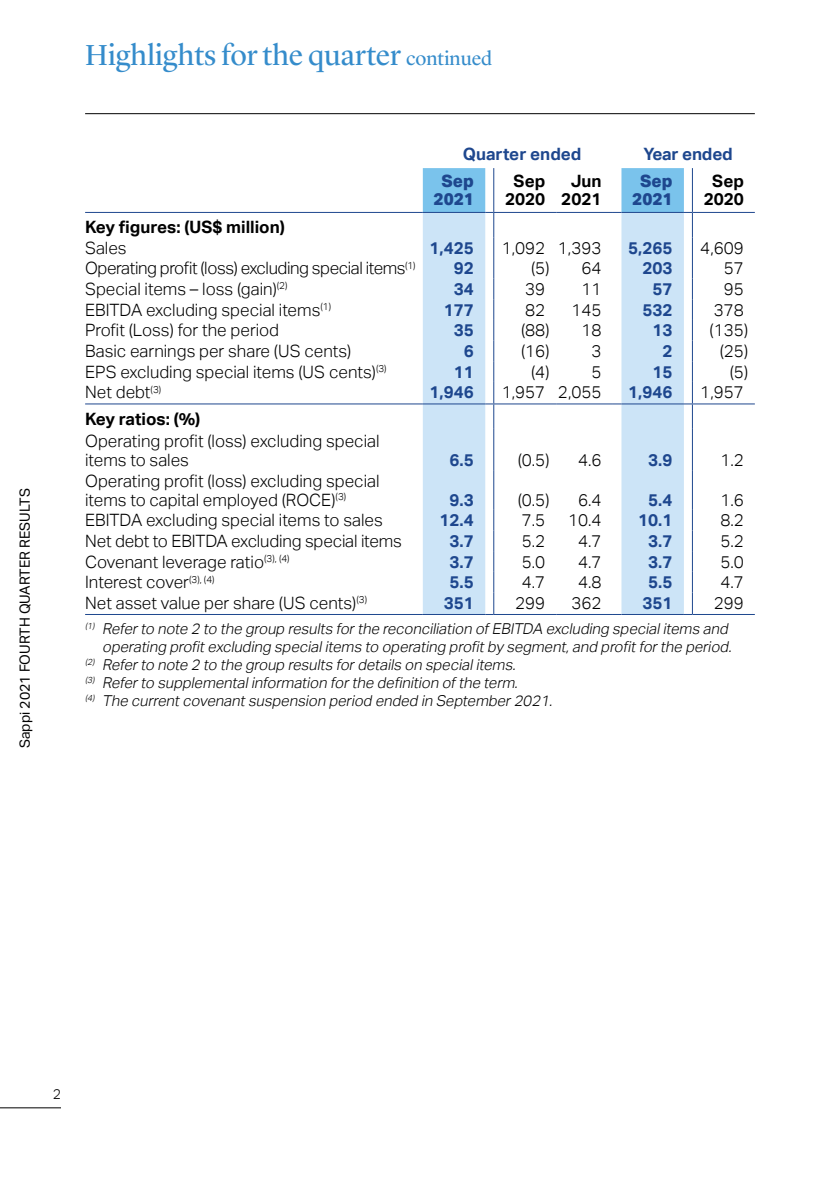
<style>
.page{position:relative;width:840px;height:1191px;background:#fff}
.page>*{position:absolute;margin:0;border:0;box-sizing:border-box;transform-origin:0 0}
.t1{font:30px "Lyon Display";color:#358ccb}
.t2{font:300 17px/19px "Aktiv Grotesk";color:#000}
.t3{font:700 17px "Aktiv Grotesk";color:#1e478e}
.t4{font:700 17px/18px "Aktiv Grotesk";color:#000;text-align:center}
.t5{font:300 17px "Aktiv Grotesk";letter-spacing:-.025em;color:#000}
.t6{font:800 17px/18px "Aktiv Grotesk";color:#1e478e;text-align:center}
.t7{font:italic 300 15px "Aktiv Grotesk";color:#000}
.t8{font:14px "Aktiv Grotesk";color:#000}
.t9{font:300 14px "Aktiv Grotesk";color:#000}
.s1{font-size:20px}
</style>
<div class="page">
<svg style="left:422px;top:429px;width:261px;height:185px"></svg>
<hr style="left:85px;top:212px;width:337px;height:1px;background:#1e478e">
<hr style="left:692px;top:212px;width:62px;height:1px;background:#1e478e">
<hr style="left:85px;top:403px;width:337px;height:1px;background:#1e478e">
<hr style="left:692px;top:403px;width:62px;height:1px;background:#1e478e">
<hr style="left:85px;top:614px;width:337px;height:1px;background:#1e478e">
<hr style="left:422px;top:614px;width:63px;height:1px;background:#1e478e">
<hr style="left:493px;top:614px;width:63px;height:1px;background:#1e478e">
<hr style="left:556px;top:614px;width:56px;height:1px;background:#1e478e">
<hr style="left:621px;top:614px;width:62px;height:1px;background:#1e478e">
<hr style="left:692px;top:614px;width:62px;height:1px;background:#1e478e">
<hr style="left:493px;top:429px;width:1px;height:41px;background:#1e478e">
<hr style="left:493px;top:470px;width:1px;height:40px;background:#1e478e">
<svg style="left:485px;top:510px;width:9px;height:105px"></svg>
<svg style="left:422px;top:168px;width:270px;height:261px"></svg>
<hr style="left:691px;top:429px;width:1px;height:41px;background:#1e478e">
<hr style="left:691px;top:470px;width:1px;height:40px;background:#1e478e">
<svg style="left:683px;top:510px;width:9px;height:105px"></svg>
<hr style="left:0;top:1107px;width:61px;height:1px;background:#000">
<hr style="left:85px;top:113px;width:669px;height:1px;background:#000">
<p class="t8" style="left:17px;top:748px;width:262px;rotate:-90deg">Sappi 2021 FOURTH QUARTER RESULTS</p>
<h1 class="t1" style="left:85px;top:33px;width:408px">Highlights for the quarter <span class="s1">continued</span></h1>
<p class="t3" style="left:462px;top:144px;width:120px">Quarter ended</p>
<p class="t3" style="left:643px;top:144px;width:91px">Year ended</p>
<p class="t6" style="left:433px;top:172px;width:42px">Sep<br>2021</p>
<p class="t4" style="left:504px;top:172px;width:42px">Sep<br>2020</p>
<p class="t4" style="left:561px;top:172px;width:42px">Jun<br>2021</p>
<p class="t6" style="left:632px;top:172px;width:42px">Sep<br>2021</p>
<p class="t4" style="left:703px;top:172px;width:42px">Sep<br>2020</p>
<p class="t4" style="left:85px;top:218px;width:201px">Key figures: (US$ million)</p>
<p class="t2" style="left:85px;top:238px;width:43px">Sales</p>
<p class="t3" style="left:429px;top:238px;width:46px">1,425</p>
<p class="t2" style="left:501px;top:238px;width:101px">1,092 1,393</p>
<p class="t3" style="left:627px;top:238px;width:46px">5,265</p>
<p class="t2" style="left:700px;top:238px;width:45px">4,609</p>
<p class="t5" style="left:85px;top:258px;width:332px">Operating profit (loss) excluding special items<sup>(1)</sup></p>
<p class="t3" style="left:453px;top:258px;width:22px">92</p>
<p class="t2" style="left:531px;top:259px;width:72px">(5) 64</p>
<p class="t3" style="left:642px;top:258px;width:32px">203</p>
<p class="t2" style="left:723px;top:259px;width:22px">57</p>
<p class="t2" style="left:85px;top:280px;width:204px">Special items – loss (gain)<sup>(2)</sup></p>
<p class="t3" style="left:453px;top:279px;width:22px">34</p>
<p class="t2" style="left:525px;top:280px;width:22px">39</p>
<p class="t2" style="left:581px;top:280px;width:22px">11</p>
<p class="t3" style="left:652px;top:279px;width:22px">57</p>
<p class="t2" style="left:723px;top:280px;width:22px">95</p>
<p class="t2" style="left:85px;top:300px;width:247px">EBITDA excluding special items<sup>(1)</sup></p>
<p class="t3" style="left:443px;top:300px;width:32px">177</p>
<p class="t2" style="left:525px;top:300px;width:22px">82</p>
<p class="t2" style="left:571px;top:300px;width:32px">145</p>
<p class="t3" style="left:642px;top:300px;width:32px">532</p>
<p class="t2" style="left:713px;top:300px;width:32px">378</p>
<p class="t2" style="left:85px;top:321px;width:195px">Profit (Loss) for the period</p>
<p class="t3" style="left:453px;top:320px;width:22px">35</p>
<p class="t2" style="left:520px;top:321px;width:82px">(88) 18</p>
<p class="t3" style="left:652px;top:320px;width:22px">13</p>
<p class="t2" style="left:709px;top:321px;width:40px">(135)</p>
<p class="t2" style="left:85px;top:341px;width:268px">Basic earnings per share (US cents)</p>
<p class="t3" style="left:463px;top:341px;width:12px">6</p>
<p class="t2" style="left:520px;top:341px;width:30px">(16)</p>
<p class="t2" style="left:591px;top:341px;width:12px">3</p>
<p class="t3" style="left:662px;top:341px;width:12px">2</p>
<p class="t2" style="left:719px;top:341px;width:30px">(25)</p>
<p class="t2" style="left:85px;top:362px;width:303px">EPS excluding special items (US cents)<sup>(3)</sup></p>
<p class="t3" style="left:453px;top:362px;width:22px">11</p>
<p class="t2" style="left:531px;top:362px;width:20px">(4)</p>
<p class="t2" style="left:591px;top:362px;width:12px">5</p>
<p class="t3" style="left:652px;top:362px;width:22px">15</p>
<p class="t2" style="left:729px;top:362px;width:20px">(5)</p>
<p class="t2" style="left:85px;top:383px;width:78px">Net debt<sup>(3)</sup></p>
<p class="t3" style="left:429px;top:382px;width:46px">1,946</p>
<p class="t2" style="left:501px;top:383px;width:101px">1,957 2,055</p>
<p class="t3" style="left:627px;top:382px;width:46px">1,946</p>
<p class="t2" style="left:700px;top:383px;width:45px">1,957</p>
<p class="t4" style="left:85px;top:410px;width:117px">Key ratios: (%)</p>
<p class="t2" style="left:85px;top:431px;width:296px">Operating profit (loss) excluding special items to sales</p>
<p class="t3" style="left:449px;top:450px;width:26px">6.5</p>
<p class="t2" style="left:517px;top:450px;width:33px">(0.5)</p>
<p class="t2" style="left:577px;top:450px;width:25px">4.6</p>
<p class="t3" style="left:648px;top:450px;width:26px">3.9</p>
<p class="t2" style="left:720px;top:450px;width:25px">1.2</p>
<p class="t2" style="left:85px;top:471px;width:296px">Operating profit (loss) excluding special items to capital employed (ROCE)<sup>(3)</sup></p>
<p class="t3" style="left:449px;top:490px;width:26px">9.3</p>
<p class="t2" style="left:517px;top:490px;width:33px">(0.5)</p>
<p class="t2" style="left:577px;top:490px;width:25px">6.4</p>
<p class="t3" style="left:648px;top:490px;width:26px">5.4</p>
<p class="t2" style="left:720px;top:490px;width:25px">1.6</p>
<p class="t2" style="left:85px;top:511px;width:299px">EBITDA excluding special items to sales</p>
<p class="t3" style="left:439px;top:510px;width:36px">12.4</p>
<p class="t2" style="left:521px;top:511px;width:25px">7.5</p>
<p class="t2" style="left:567px;top:511px;width:35px">10.4</p>
<p class="t3" style="left:637px;top:510px;width:36px">10.1</p>
<p class="t2" style="left:720px;top:511px;width:25px">8.2</p>
<p class="t2" style="left:85px;top:531px;width:318px">Net debt to EBITDA excluding special items</p>
<p class="t3" style="left:449px;top:531px;width:26px">3.7</p>
<p class="t2" style="left:521px;top:531px;width:25px">5.2</p>
<p class="t2" style="left:577px;top:531px;width:25px">4.7</p>
<p class="t3" style="left:648px;top:531px;width:26px">3.7</p>
<p class="t2" style="left:720px;top:531px;width:25px">5.2</p>
<p class="t2" style="left:85px;top:552px;width:206px">Covenant leverage ratio<sup>(3),</sup> <sup>(4)</sup></p>
<p class="t3" style="left:449px;top:551px;width:26px">3.7</p>
<p class="t2" style="left:521px;top:552px;width:25px">5.0</p>
<p class="t2" style="left:577px;top:552px;width:25px">4.7</p>
<p class="t3" style="left:648px;top:551px;width:26px">3.7</p>
<p class="t2" style="left:720px;top:552px;width:25px">5.0</p>
<p class="t2" style="left:85px;top:573px;width:131px">Interest cover<sup>(3),</sup> <sup>(4)</sup></p>
<p class="t3" style="left:449px;top:572px;width:26px">5.5</p>
<p class="t2" style="left:521px;top:573px;width:25px">4.7</p>
<p class="t2" style="left:577px;top:573px;width:25px">4.8</p>
<p class="t3" style="left:648px;top:572px;width:26px">5.5</p>
<p class="t2" style="left:720px;top:573px;width:25px">4.7</p>
<p class="t2" style="left:85px;top:593px;width:283px">Net asset value per share (US cents)<sup>(3)</sup></p>
<p class="t3" style="left:443px;top:593px;width:32px">351</p>
<p class="t2" style="left:515px;top:593px;width:32px">299</p>
<p class="t2" style="left:571px;top:593px;width:32px">362</p>
<p class="t3" style="left:642px;top:593px;width:32px">351</p>
<p class="t2" style="left:713px;top:593px;width:32px">299</p>
<p class="t7" style="left:85px;top:620px;width:649px"><sup>(1)</sup> Refertonote2tothegroupresultsforthereconciliationofEBITDA excludingspecialitemsand</p>
<p class="t7" style="left:102px;top:638px;width:635px">operatingprofitexcludingspecialitemstooperatingprofitbysegment,andprofitfortheperiod.</p>
<p class="t7" style="left:85px;top:656px;width:437px"><sup>(2)</sup> Refertonote2tothegroupresultsfordetailsonspecialitems.</p>
<p class="t7" style="left:85px;top:674px;width:439px"><sup>(3)</sup> Refertosupplementalinformationforthedefinitionoftheterm.</p>
<p class="t7" style="left:85px;top:692px;width:473px"><sup>(4)</sup> ThecurrentcovenantsuspensionperiodendedinSeptember2021.</p>
<p class="t9" style="left:53px;top:1085px;width:10px">2</p>
</div>
